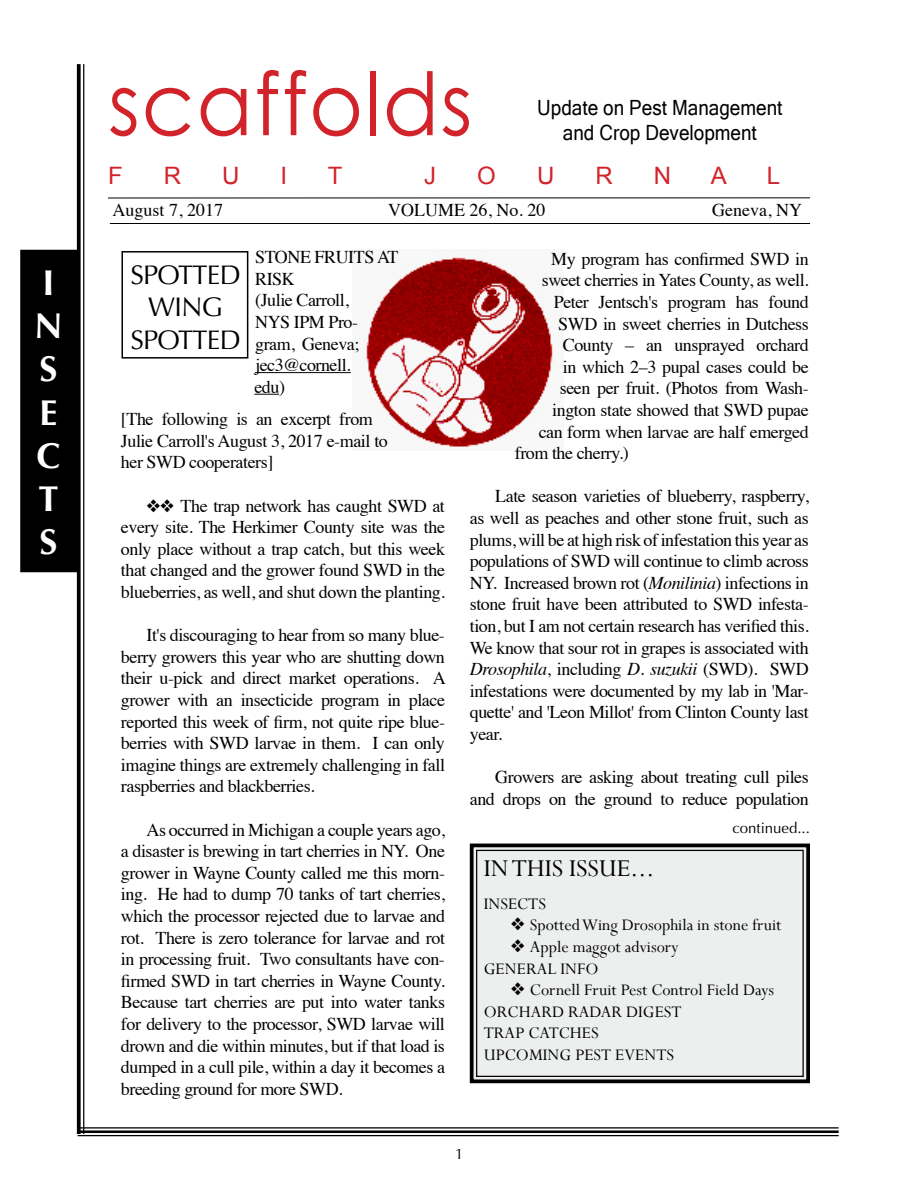
<style>
.page{position:relative;width:918px;height:1188px;background:#fff}
.page>*{position:absolute;margin:0;border:0;box-sizing:border-box;transform-origin:0 0}
.t1{font:87px "Century Gothic";letter-spacing:.015em;color:#d2232a;scale:.95 1}
.t2{font:700 36px/43.2px "Optima";color:#fff}
.t3{font:27px/32.4px "Optima";letter-spacing:-.025em;color:#000;text-align:center}
.t4{font:27px "Perpetua";color:#000}
.t5{font:24px "Arial";color:#d2232a}
.t6{font:21px/25.2px "Microsoft Sans Serif";color:#000;text-align:center;scale:.9 1}
.t7{font:18px/21.6px "Times";letter-spacing:-.025em;color:#000;text-align:justify}
.t8{font:18px/21.6px "Perpetua";color:#000}
.t9{font:18px "Times";color:#000}
.t10{font:15px "Optima";color:#000}
.s1{font-style:italic}
</style>
<div class="page">
<svg style="left:77px;top:64px;width:4px;height:1070px;background:#191919"></svg>
<hr style="left:83px;top:64px;width:1px;height:1070px;background:#000">
<hr style="left:110px;top:223px;width:700px;height:1px;background:#000">
<hr style="left:78px;top:1127px;width:761px;height:2px;background:#000">
<hr style="left:78px;top:1130px;width:761px;height:3px;background:#000">
<hr style="left:78px;top:1135px;width:761px;height:1px;background:#000">
<hr style="left:108px;top:197px;width:702px;height:1px;background:#000">
<img style="left:366px;top:254px;width:189px;height:197px">
<svg style="left:469px;top:843px;width:341px;height:241px;background:#e0e1e1"></svg>
<div style="left:476px;top:850px;width:328px;height:227px;border:1px solid #000"></div>
<div style="left:122px;top:251px;width:126px;height:108px;border:2px solid #000"></div>
<hr style="left:255px;top:372px;width:96px;height:1px;background:#000">
<svg style="left:254px;top:394px;width:25px;height:1px"></svg>
<div style="left:22px;top:251px;width:54px;height:320px;background:#000"></div>
<div style="left:20px;top:250px;width:58px;height:322px;border:3px solid #000"></div>
<h2 class="t2" style="left:34px;top:262px;width:30px">I<br>N<br>S<br>E<br>C<br>T<br>S</h2>
<h1 class="t1" style="left:108px;top:51px;width:385px">scaffolds</h1>
<h3 class="t5" style="left:108px;top:160px;width:16px">F</h3>
<h3 class="t5" style="left:164px;top:160px;width:19px">R</h3>
<h3 class="t5" style="left:222px;top:160px;width:19px">U</h3>
<h3 class="t5" style="left:281px;top:160px;width:8px">I</h3>
<h3 class="t5" style="left:328px;top:160px;width:16px">T</h3>
<h3 class="t5" style="left:424px;top:160px;width:13px">J</h3>
<h3 class="t5" style="left:477px;top:160px;width:20px">O</h3>
<h3 class="t5" style="left:537px;top:160px;width:19px">U</h3>
<h3 class="t5" style="left:595px;top:160px;width:19px">R</h3>
<h3 class="t5" style="left:654px;top:160px;width:19px">N</h3>
<h3 class="t5" style="left:711px;top:160px;width:18px">A</h3>
<h3 class="t5" style="left:767px;top:160px;width:15px">L</h3>
<p class="t6" style="left:537px;top:95px;width:274px">Update on Pest Management and Crop Development</p>
<p class="t9" style="left:113px;top:193px;width:112px">August 7, 2017</p>
<p class="t9" style="left:388px;top:193px;width:159px">VOLUME 26, No. 20</p>
<p class="t9" style="left:712px;top:193px;width:91px">Geneva, NY</p>
<p class="t7" style="left:254px;top:245px;width:146px;text-align:left">STONE FRUITS AT<br>RISK<br>(Julie Carroll,<br>NYS IPM Pro&shy;gram, Geneva; jec3@cornell.<br>edu)</p>
<p class="t7" style="left:121px;top:407px;width:269px;text-align:left">[The following is an excerpt from<br>Julie Carroll's August 3, 2017 e-mail to her SWD cooperaters]</p>
<p class="t7" style="left:121px;top:493px;width:326px;text-indent:25px">❖❖ The trap network has caught SWD at every site. The Herkimer County site was the only place without a trap catch, but this week that changed and the grower found SWD in the blueberries, as well, and shut down the planting.</p>
<p class="t7" style="left:121px;top:623px;width:327px;text-indent:26px">It's discouraging to hear from so many blue&shy;berry growers this year who are shutting down their u-pick and direct market operations. A grower with an insecticide program in place reported this week of firm, not quite ripe blue&shy;berries with SWD larvae in them. I can only imagine things are extremely challenging in fall raspberries and blackberries.</p>
<p class="t7" style="left:121px;top:817px;width:326px;text-indent:26px">As occurred in Michigan a couple years ago, a disaster is brewing in tart cherries in NY. One grower in Wayne County called me this morn&shy;ing. He had to dump 70 tanks of tart cherries, which the processor rejected due to larvae and rot. There is zero tolerance for larvae and rot in processing fruit. Two consultants have con&shy;firmed SWD in tart cherries in Wayne County.<br>Because tart cherries are put into water tanks for delivery to the processor, SWD larvae will drown and die within minutes, but if that load is dumped in a cull pile, within a day it becomes a breeding ground for more SWD.</p>
<h3 class="t3" style="left:130px;top:259px;width:112px">SPOTTED<br>WING<br>SPOTTED</h3>
<p class="t7" style="left:551px;top:246px;width:259px">My program has confirmed SWD in</p>
<p class="t7" style="left:542px;top:268px;width:269px">sweet cherries in Yates County, as well.</p>
<p class="t7" style="left:554px;top:290px;width:257px">Peter Jentsch's program has found</p>
<p class="t7" style="left:558px;top:311px;width:252px">SWD in sweet cherries in Dutchess</p>
<p class="t7" style="left:563px;top:333px;width:248px">County – an unsprayed orchard</p>
<p class="t7" style="left:563px;top:354px;width:248px">in which 2–3 pupal cases could be</p>
<p class="t7" style="left:560px;top:376px;width:251px">seen per fruit. (Photos from Wash-</p>
<p class="t7" style="left:552px;top:398px;width:258px">ington state showed that SWD pupae</p>
<p class="t7" style="left:539px;top:419px;width:272px">can form when larvae are half emerged</p>
<p class="t7" style="left:515px;top:441px;width:116px">from the cherry.)</p>
<p class="t7" style="left:470px;top:484px;width:341px;text-indent:26px">Late season varieties of blueberry, raspberry, as well as peaches and other stone fruit, such as plums, will be at high risk of infestation this year as populations of SWD will continue to climb across NY. Increased brown rot (<span class="s1">Monilinia</span>) infections in stone fruit have been attributed to SWD infesta&shy;tion, but I am not certain research has verified this.<br>We know that sour rot in grapes is associated with <span class="s1">Drosophila</span>, including <span class="s1">D. suzukii</span> (SWD). SWD infestations were documented by my lab in 'Mar&shy;quette' and 'Leon Millot' from Clinton County last year.</p>
<p class="t7" style="left:470px;top:765px;width:341px;text-align:right">Growers are asking about treating cull piles and drops on the ground to reduce population</p>
<p class="t10" style="left:732px;top:819px;width:79px">continued...</p>
<h3 class="t4" style="left:484px;top:852px;width:172px">IN THIS ISSUE...</h3>
<p class="t8" style="left:484px;top:892px;width:64px">INSECTS</p>
<p class="t8" style="left:511px;top:914px;width:272px">❖ Spotted Wing Drosophila in stone fruit</p>
<p class="t8" style="left:484px;top:936px;width:196px;text-indent:27px">❖ Apple maggot advisory<br>GENERAL INFO</p>
<p class="t8" style="left:484px;top:979px;width:292px;text-indent:27px">❖ Cornell Fruit Pest Control Field Days<br>ORCHARD RADAR DIGEST<br>TRAP CATCHES<br>UPCOMING PEST EVENTS</p>
<p class="t10" style="left:455px;top:1145px;width:10px">1</p>
</div>
